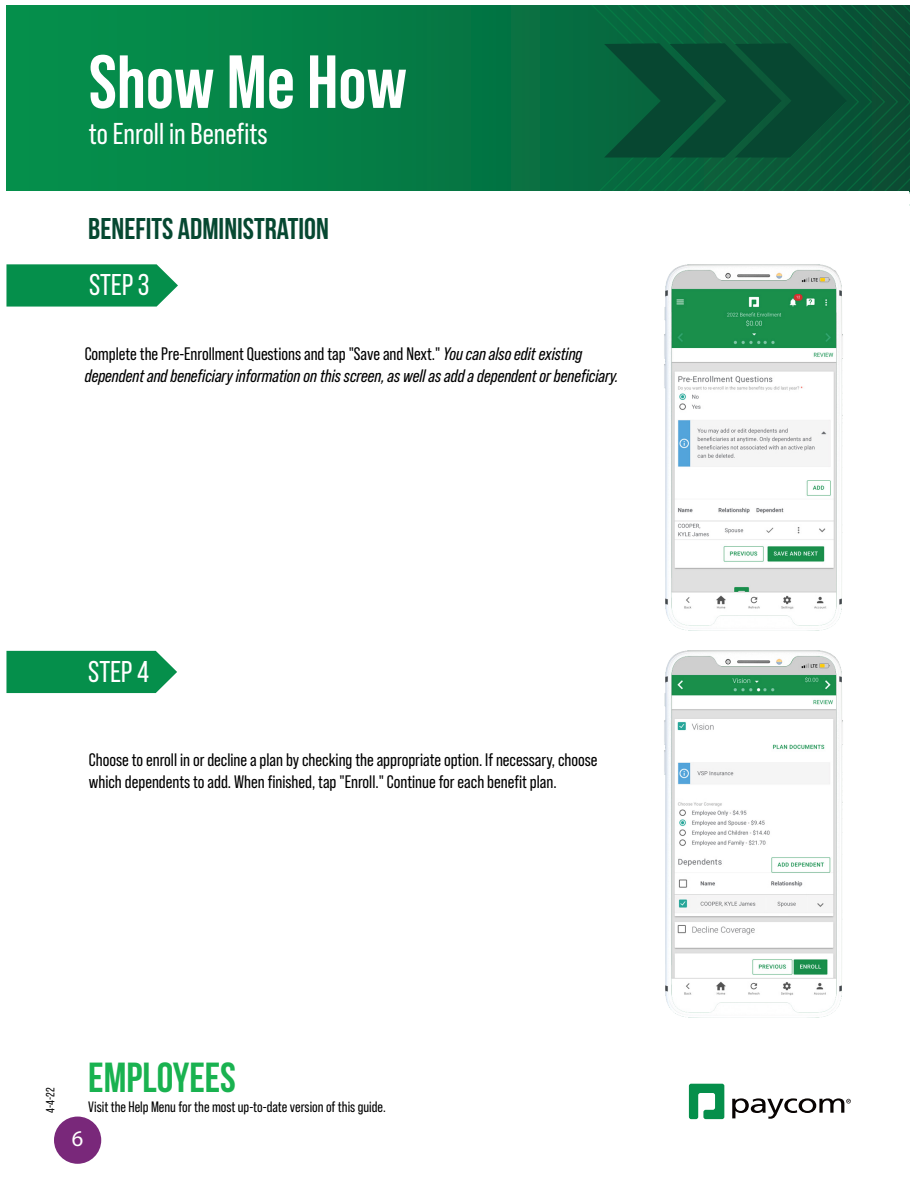
<style>
.page{position:relative;width:918px;height:1188px;background:#fff}
.page>*{position:absolute;margin:0;border:0;box-sizing:border-box;transform-origin:0 0}
.t1{font:700 75px "Bebas Neue Pro";color:#fff}
.t2{font:700 42px "Bebas Neue";color:#19b250}
.t3{font:700 30px "Bebas Neue";color:#064831}
.t4{font:30px "Bebas Neue Pro";color:#fff}
.t5{font:30px "Bebas Neue";color:#fff}
.t6{font:22.5px "Myriad Pro";color:#fff}
.t7{font:italic 18px/21.6px "Bebas Neue Pro";color:#000}
.t8{font:18px/21.6px "Bebas Neue Pro";color:#000}
.t9{font:15px "Bebas Neue Pro";color:#000}
.t10{font:12px "Bebas Neue";color:#000}
.s1{font-style:normal}
</style>
<div class="page">
<svg style="left:6px;top:6px;width:577px;height:185px;background:#048046"></svg>
<svg style="left:583px;top:5px;width:326px;height:186px;background:#085537"></svg>
<svg style="left:689px;top:1084px;width:35px;height:35px"></svg>
<svg style="left:732px;top:1098px;width:119px;height:21px"></svg>
<svg style="left:6px;top:264px;width:172px;height:43px;background:#199859"></svg>
<svg style="left:6px;top:651px;width:171px;height:42px;background:#159656"></svg>
<img style="left:664px;top:264px;width:179px;height:367px">
<img style="left:664px;top:651px;width:179px;height:367px">
<div style="left:54px;top:1117px;width:47px;height:47px;background:#79287a;border-radius:50%"></div>
<p class="t1" style="left:89px;top:39px;width:320px">Show Me How</p>
<p class="t4" style="left:89px;top:117px;width:180px">to Enroll in Benefits</p>
<p class="t3" style="left:88px;top:212px;width:242px">BENEFITS ADMINISTRATION</p>
<p class="t5" style="left:89px;top:269px;width:62px">STEP 3</p>
<p class="t7" style="left:85px;top:343px;width:535px"><span class="s1">Complete the Pre-Enrollment Questions and tap "Save and Next."</span> You can also edit existing dependent and beneficiary information on this screen, as well as add a dependent or beneficiary.</p>
<p class="t5" style="left:88px;top:655px;width:62px">STEP 4</p>
<p class="t8" style="left:89px;top:749px;width:510px">Choose to enroll in or decline a plan by checking the appropriate option. If necessary, choose which dependents to add. When finished, tap "Enroll." Continue for each benefit plan.</p>
<p class="t10" style="left:44px;top:1113px;width:27px;rotate:-90deg">4-4-22</p>
<p class="t2" style="left:88px;top:1054px;width:149px">EMPLOYEES</p>
<p class="t9" style="left:88px;top:1098px;width:299px">Visit the Help Menu for the most up-to-date version of this guide.</p>
<p class="t6" style="left:72px;top:1125px;width:13px">6</p>
</div>
